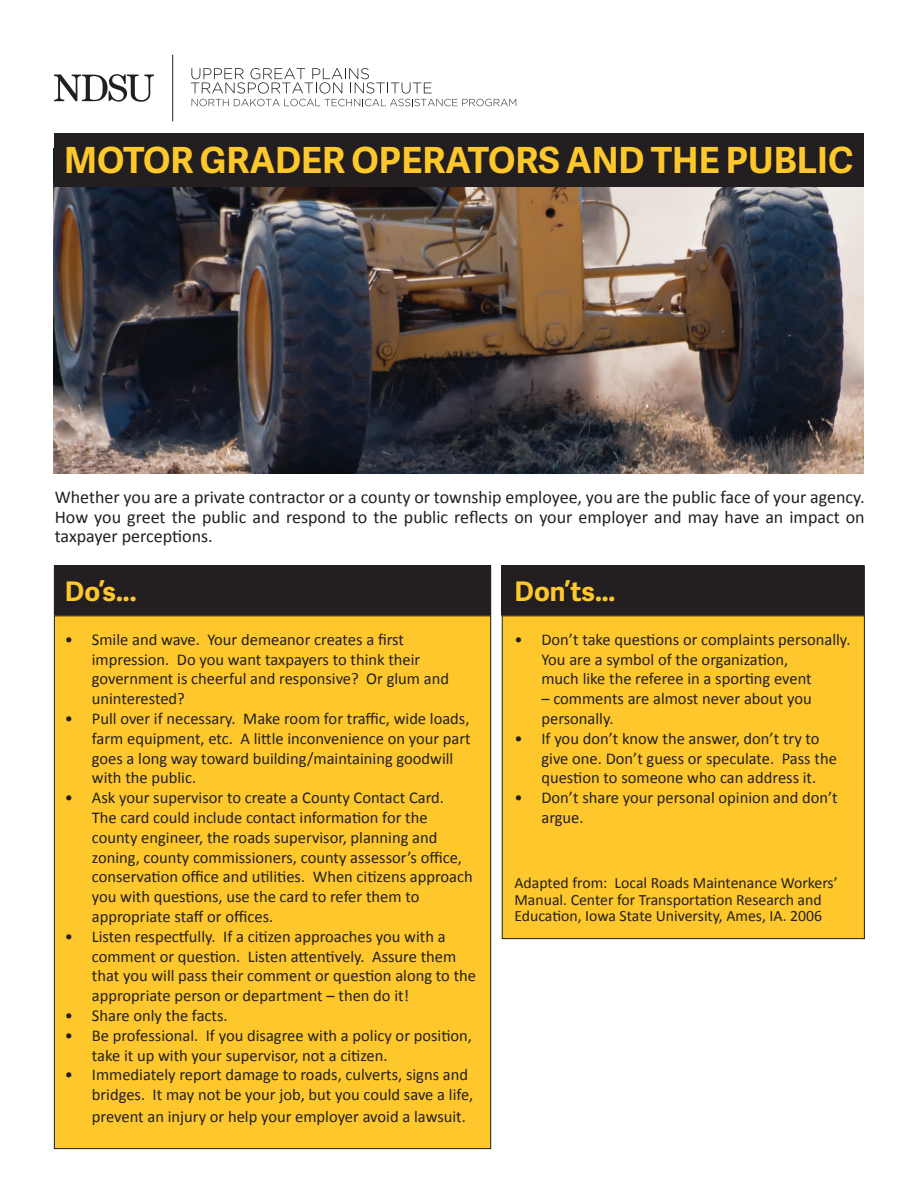
<style>
.page{position:relative;width:918px;height:1188px;background:#fff}
.page>*{position:absolute;margin:0;border:0;box-sizing:border-box;transform-origin:0 0}
.t1{font:700 36px "Adelle Sans";color:#fec82d}
.t2{font:700 27px "Adelle Sans";color:#fec82d}
.t3{font:18px/19.5px "Calibri";color:#231f20;text-align:justify}
.t4{font:16.5px/19.8px "Calibri";color:#231f20}
.t5{font:15.75px/16.5px "Calibri";color:#231f20}
</style>
<div class="page">
<div style="left:54px;top:566px;width:437px;height:49px;background:#231f20"></div>
<div style="left:54px;top:565px;width:437px;height:50px;border:1px solid #231f20"></div>
<div style="left:501px;top:566px;width:363px;height:49px;background:#231f20"></div>
<div style="left:501px;top:565px;width:364px;height:50px;border:1px solid #231f20"></div>
<div style="left:502px;top:616px;width:362px;height:323px;background:#fec82d"></div>
<div style="left:502px;top:615px;width:363px;height:324px;border:1px solid #231f20"></div>
<div style="left:54px;top:616px;width:437px;height:533px;background:#fec82d"></div>
<img style="left:54px;top:188px;width:810px;height:285px">
<div style="left:54px;top:134px;width:810px;height:54px;background:#231f20"></div>
<svg style="left:54px;top:74px;width:100px;height:28px"></svg>
<svg style="left:191px;top:68px;width:325px;height:38px"></svg>
<hr style="left:172px;top:55px;width:1px;height:66px;background:#231f20">
<p class="t1" style="left:64px;top:133px;width:790px">MOTOR GRADER OPERATORS AND THE PUBLIC</p>
<p class="t3" style="left:55px;top:488px;width:811px">Whether you are a private contractor or a county or township employee, you are the public face of your agency.<br>How you greet the public and respond to the public reflects on your employer and may have an impact on taxpayer perceptions.</p>
<p class="t2" style="left:65px;top:572px;width:73px">Do’s...</p>
<p class="t2" style="left:514px;top:572px;width:102px">Don’ts...</p>
<p class="t4" style="left:92px;top:630px;width:359px;text-indent:-27px">• Smile and wave. Your demeanor creates a first impression. Do you want taxpayers to think their government is cheerful and responsive? Or glum and uninterested?</p>
<p class="t4" style="left:92px;top:709px;width:380px;text-indent:-27px">• Pull over if necessary. Make room for traffic, wide loads, farm equipment, etc. A little inconvenience on your part goes a long way toward building/maintaining goodwill with the public.</p>
<p class="t4" style="left:92px;top:788px;width:382px;text-indent:-27px">• Ask your supervisor to create a County Contact Card.<br>The card could include contact information for the county engineer, the roads supervisor, planning and zoning, county commissioners, county assessor’s office, conservation office and utilities. When citizens approach you with questions, use the card to refer them to appropriate staff or offices.</p>
<p class="t4" style="left:92px;top:927px;width:386px;text-indent:-27px">• Listen respectfully. If a citizen approaches you with a comment or question. Listen attentively. Assure them that you will pass their comment or question along to the appropriate person or department – then do it!</p>
<p class="t4" style="left:65px;top:1006px;width:164px">• Share only the facts.</p>
<p class="t4" style="left:92px;top:1026px;width:382px;text-indent:-27px">• Be professional. If you disagree with a policy or position, take it up with your supervisor, not a citizen.</p>
<p class="t4" style="left:92px;top:1065px;width:383px;text-indent:-27px">• Immediately report damage to roads, culverts, signs and bridges. It may not be your job, but you could save a life,</p>
<p class="t4" style="left:92px;top:1107px;width:376px">prevent an injury or help your employer avoid a lawsuit.</p>
<p class="t4" style="left:541px;top:630px;width:311px;text-indent:-27px">• Don’t take questions or complaints personally.<br>You are a symbol of the organization,<br>much like the referee in a sporting event</p>
<p class="t4" style="left:541px;top:689px;width:272px">– comments are almost never about you personally.</p>
<p class="t4" style="left:541px;top:729px;width:297px;text-indent:-27px">• If you don’t know the answer, don’t try to give one. Don’t guess or speculate. Pass the question to someone who can address it.</p>
<p class="t4" style="left:541px;top:788px;width:298px;text-indent:-27px">• Don’t share your personal opinion and don’t argue.</p>
<p class="t5" style="left:514px;top:875px;width:325px">Adapted from: Local Roads Maintenance Workers’<br>Manual. Center for Transportation Research and<br>Education, Iowa State University, Ames, IA. 2006</p>
</div>
